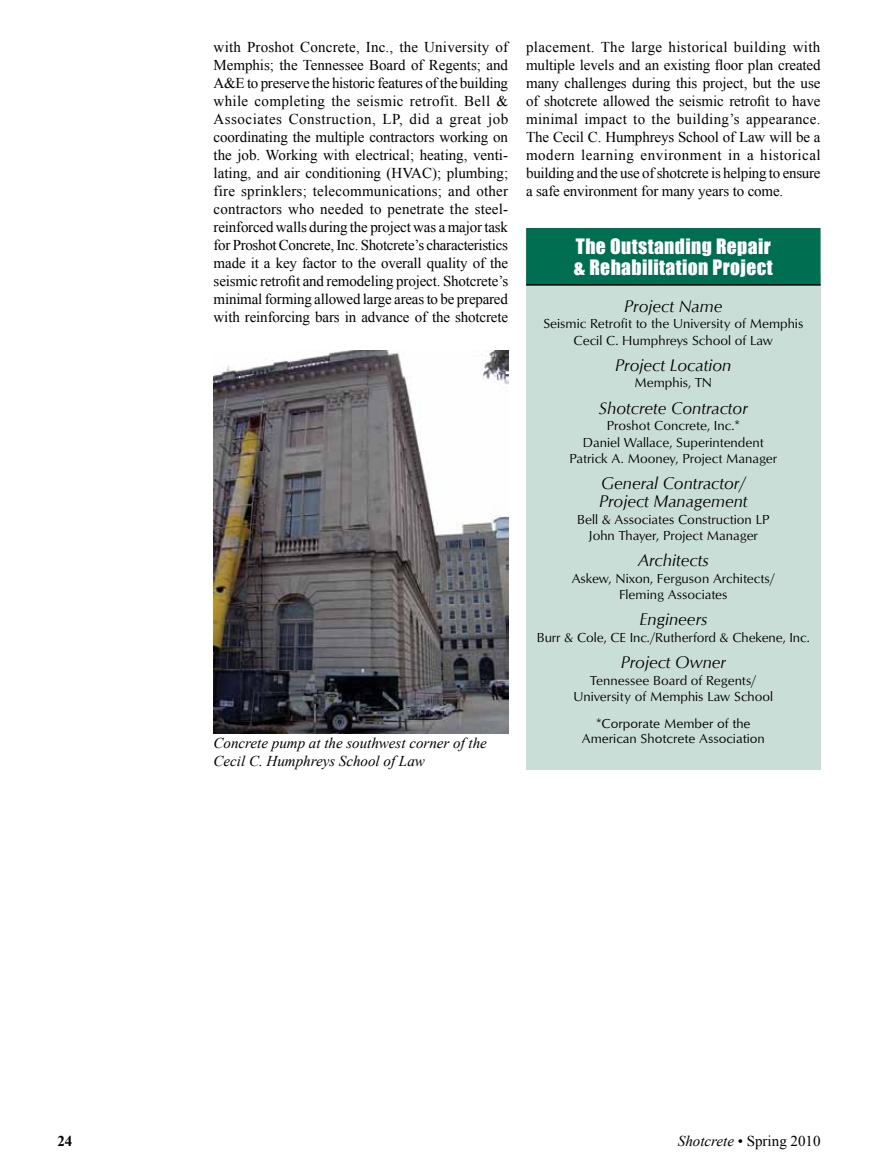
<style>
.page{position:relative;width:878px;height:1175px;background:#fff}
.page>*{position:absolute;margin:0;border:0;box-sizing:border-box;transform-origin:0 0}
.t1{font:19.5px/21px "Impact";letter-spacing:.02em;color:#fff}
.t2{font:italic 17.25px/18px "Optimum";color:#000}
.t3{font:15px/18px "Times New Roman";letter-spacing:-.01em;color:#000;text-align:justify}
.t4{font:italic 15px/18px "Times New Roman";color:#000}
.t5{font:700 15px "Times New Roman";color:#000}
.t6{font:13.5px/16.5px "Optimum Roman DTC";color:#000;text-align:center}
.t7{font:13.5px/15px "Optimum";color:#000;text-align:center}
.s1{font-style:italic}
</style>
<div class="page">
<div style="left:526px;top:273px;width:294px;height:496px;background:#c9ded7"></div>
<div style="left:526px;top:228px;width:294px;height:57px;background:#006f51"></div>
<hr style="left:526px;top:284px;width:294px;height:2px;background:#000">
<img style="left:214px;top:350px;width:294px;height:383px">
<p class="t3" style="left:214px;top:38px;width:296px">with Proshot Concrete, Inc., the University of Memphis; the Tennessee Board of Regents; and A&amp;E to preserve the historic features of the building while completing the seismic retrofit. Bell &amp; Associates Construction, LP, did a great job coordinating the multiple contractors working on the job. Working with electrical; heating, venti&shy;lating, and air conditioning (HVAC); plumbing; fire sprinklers; telecommunications; and other contractors who needed to penetrate the steel&shy;reinforced walls during the project was a major task for Proshot Concrete, Inc. Shotcrete’s characteristics made it a key factor to the overall quality of the seismic retrofit and remodeling project. Shotcrete’s minimal forming allowed large areas to be prepared with reinforcing bars in advance of the shotcrete</p>
<p class="t4" style="left:214px;top:734px;width:275px">Concrete pump at the southwest corner of the<br>Cecil C. Humphreys School of Law</p>
<p class="t3" style="left:526px;top:38px;width:296px">placement. The large historical building with multiple levels and an existing floor plan created many challenges during this project, but the use of shotcrete allowed the seismic retrofit to have minimal impact to the building’s appearance.<br>The Cecil C. Humphreys School of Law will be a modern learning environment in a historical building and the use of shotcrete is helping to ensure a safe environment for many years to come.</p>
<h1 class="t1" style="left:574px;top:235px;width:200px">The Outstanding Repair &amp; Rehabilitation Project</h1>
<p class="t2" style="left:624px;top:297px;width:100px">Project Name</p>
<p class="t6" style="left:543px;top:315px;width:261px">Seismic Retrofit to the University of Memphis<br>Cecil C. Humphreys School of Law</p>
<p class="t2" style="left:615px;top:356px;width:118px">Project Location</p>
<p class="t6" style="left:634px;top:374px;width:79px">Memphis, TN</p>
<p class="t2" style="left:599px;top:398px;width:150px">Shotcrete Contractor</p>
<p class="t6" style="left:569px;top:417px;width:209px">Proshot Concrete, Inc.*<br>Daniel Wallace, Superintendent<br>Patrick A. Mooney, Project Manager</p>
<p class="t2" style="left:599px;top:474px;width:150px">General Contractor/<br>Project Management</p>
<p class="t6" style="left:577px;top:510px;width:194px">Bell &amp; Associates Construction LP<br>John Thayer, Project Manager</p>
<p class="t2" style="left:638px;top:551px;width:72px">Architects</p>
<p class="t6" style="left:571px;top:570px;width:205px">Askew, Nixon, Ferguson Architects/<br>Fleming Associates</p>
<p class="t2" style="left:639px;top:610px;width:69px">Engineers</p>
<p class="t6" style="left:537px;top:629px;width:274px">Burr &amp; Cole, CE Inc./Rutherford &amp; Chekene, Inc.</p>
<p class="t2" style="left:620px;top:653px;width:107px">Project Owner</p>
<p class="t6" style="left:573px;top:671px;width:201px">Tennessee Board of Regents/<br>University of Memphis Law School</p>
<p class="t7" style="left:582px;top:716px;width:184px">*Corporate Member of the<br>American Shotcrete Association</p>
<p class="t5" style="left:57px;top:1130px;width:16px">24</p>
<p class="t3" style="left:678px;top:1131px;width:144px"><span class="s1">Shotcrete</span> • Spring 2010</p>
</div>
